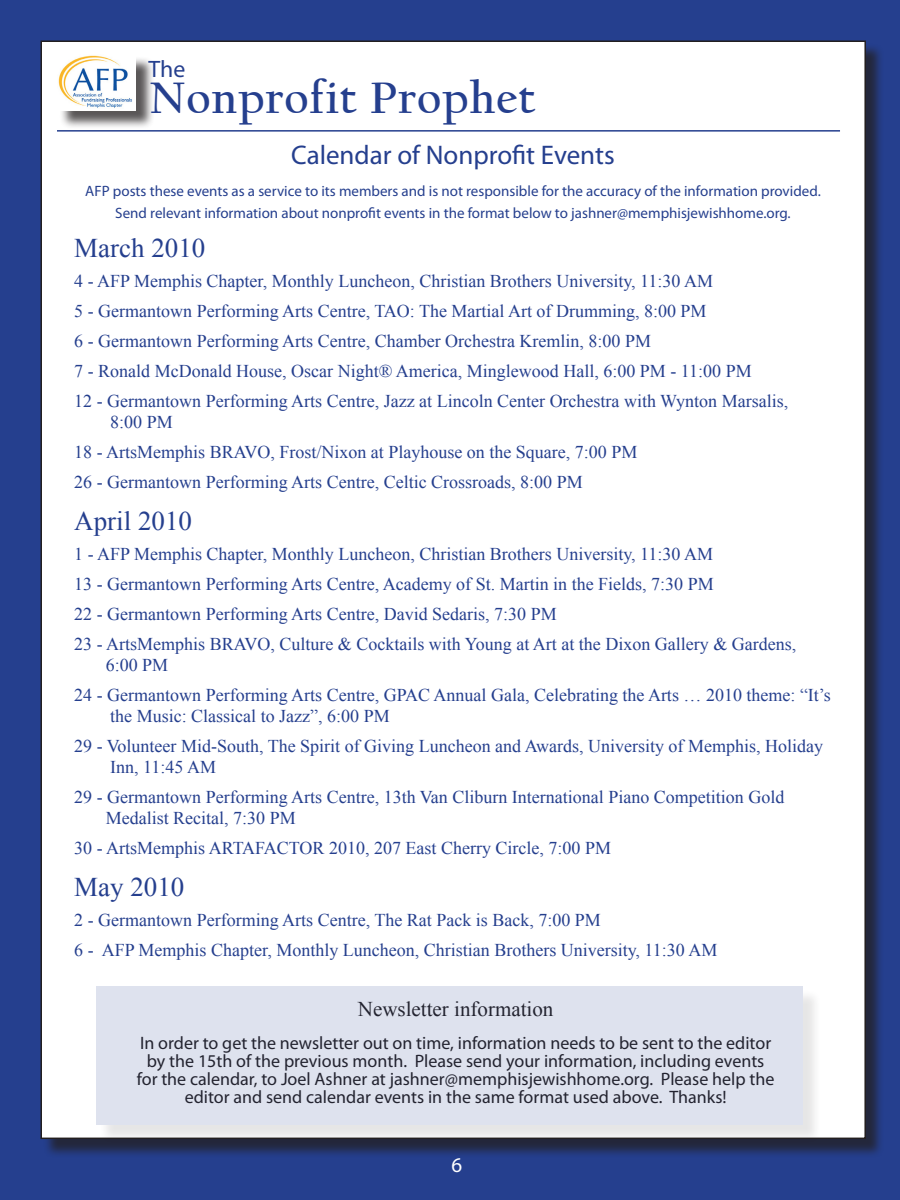
<style>
.page{position:relative;width:900px;height:1200px;background:#253f8e}
.page>*{position:absolute;margin:0;border:0;box-sizing:border-box;transform-origin:0 0}
.t1{font:700 46.35px "Californian FB";letter-spacing:.02em;color:#253f8e}
.t2{font:27px "Myriad Pro";color:#253f8e}
.t3{font:27px "Times New Roman";color:#253f8e}
.t4{font:23.85px "Myriad Pro";color:#253f8e}
.t5{font:21px "Times New Roman";color:#231f20}
.t6{font:21px "Myriad Pro";color:#fff}
.t7{font:18px/21px "Times New Roman";color:#253f8e}
.t8{font:18px "Myriad Pro";color:#231f20}
.t9{font:15px/21.6px "Myriad Pro";color:#253f8e;text-align:center}
</style>
<div class="page">
<div style="left:43px;top:43px;width:842px;height:1115px;background:#231f20;opacity:.75"></div>
<div style="left:41px;top:41px;width:824px;height:1097px;background:#fff"></div>
<div style="left:59px;top:56px;width:95px;height:73px;background:#231f20;opacity:.75"></div>
<img style="left:58px;top:55px;width:78px;height:56px">
<hr style="left:57px;top:130px;width:783px;height:2px;background:#253f8e">
<div style="left:99px;top:989px;width:723px;height:155px;background:#231f20;opacity:.75"></div>
<div style="left:97px;top:986px;width:706px;height:139px;background:#dee2ee"></div>
<p class="t4" style="left:148px;top:55px;width:38px">The</p>
<p class="t1" style="left:149px;top:72px;width:388px">Nonprofit Prophet</p>
<p class="t2" style="left:291px;top:138px;width:325px">Calendar of Nonprofit Events</p>
<p class="t9" style="left:85px;top:180px;width:737px">AFP posts these events as a service to its members and is not responsible for the accuracy of the information provided.<br>Send relevant information about nonprofit events in the format below to jashner@memphisjewishhome.org.</p>
<p class="t3" style="left:74px;top:230px;width:133px">March 2010</p>
<p class="t7" style="left:74px;top:270px;width:640px">4 - AFP Memphis Chapter, Monthly Luncheon, Christian Brothers University, 11:30 AM</p>
<p class="t7" style="left:74px;top:300px;width:634px">5 - Germantown Performing Arts Centre, TAO: The Martial Art of Drumming, 8:00 PM</p>
<p class="t7" style="left:74px;top:330px;width:578px">6 - Germantown Performing Arts Centre, Chamber Orchestra Kremlin, 8:00 PM</p>
<p class="t7" style="left:74px;top:360px;width:679px">7 - Ronald McDonald House, Oscar Night® America, Minglewood Hall, 6:00 PM - 11:00 PM</p>
<p class="t7" style="left:74px;top:390px;width:715px">12 - Germantown Performing Arts Centre, Jazz at Lincoln Center Orchestra with Wynton Marsalis,</p>
<p class="t7" style="left:110px;top:411px;width:64px">8:00 PM</p>
<p class="t7" style="left:74px;top:441px;width:565px">18 - ArtsMemphis BRAVO, Frost/Nixon at Playhouse on the Square, 7:00 PM</p>
<p class="t7" style="left:74px;top:471px;width:510px">26 - Germantown Performing Arts Centre, Celtic Crossroads, 8:00 PM</p>
<p class="t3" style="left:74px;top:503px;width:119px">April 2010</p>
<p class="t7" style="left:74px;top:543px;width:640px">1 - AFP Memphis Chapter, Monthly Luncheon, Christian Brothers University, 11:30 AM</p>
<p class="t7" style="left:74px;top:573px;width:641px">13 - Germantown Performing Arts Centre, Academy of St. Martin in the Fields, 7:30 PM</p>
<p class="t7" style="left:74px;top:603px;width:484px">22 - Germantown Performing Arts Centre, David Sedaris, 7:30 PM</p>
<p class="t7" style="left:74px;top:633px;width:724px">23 - ArtsMemphis BRAVO, Culture &amp; Cocktails with Young at Art at the Dixon Gallery &amp; Gardens,</p>
<p class="t7" style="left:106px;top:654px;width:64px">6:00 PM</p>
<p class="t7" style="left:74px;top:684px;width:758px">24 - Germantown Performing Arts Centre, GPAC Annual Gala, Celebrating the Arts … 2010 theme: “It’s</p>
<p class="t7" style="left:110px;top:705px;width:281px">the Music: Classical to Jazz”, 6:00 PM</p>
<p class="t7" style="left:110px;top:735px;width:714px;text-indent:-36px">29 - Volunteer Mid-South, The Spirit of Giving Luncheon and Awards, University of Memphis, Holiday<br>Inn, 11:45 AM</p>
<p class="t7" style="left:74px;top:786px;width:712px">29 - Germantown Performing Arts Centre, 13th Van Cliburn International Piano Competition Gold</p>
<p class="t7" style="left:106px;top:807px;width:192px">Medalist Recital, 7:30 PM</p>
<p class="t7" style="left:74px;top:837px;width:538px">30 - ArtsMemphis ARTAFACTOR 2010, 207 East Cherry Circle, 7:00 PM</p>
<p class="t3" style="left:74px;top:869px;width:112px">May 2010</p>
<p class="t7" style="left:74px;top:909px;width:528px">2 - Germantown Performing Arts Centre, The Rat Pack is Back, 7:00 PM</p>
<p class="t7" style="left:74px;top:939px;width:645px">6 - AFP Memphis Chapter, Monthly Luncheon, Christian Brothers University, 11:30 AM</p>
<p class="t5" style="left:358px;top:995px;width:197px">Newsletter information</p>
<p class="t8" style="left:140px;top:1032px;width:633px">In order to get the newsletter out on time, information needs to be sent to the editor</p>
<p class="t8" style="left:147px;top:1050px;width:619px">by the 15th of the previous month. Please send your information, including events</p>
<p class="t8" style="left:137px;top:1068px;width:639px">for the calendar, to Joel Ashner at jashner@memphisjewishhome.org. Please help the</p>
<p class="t8" style="left:185px;top:1086px;width:543px">editor and send calendar events in the same format used above. Thanks!</p>
<p class="t6" style="left:451px;top:1152px;width:12px">6</p>
</div>
